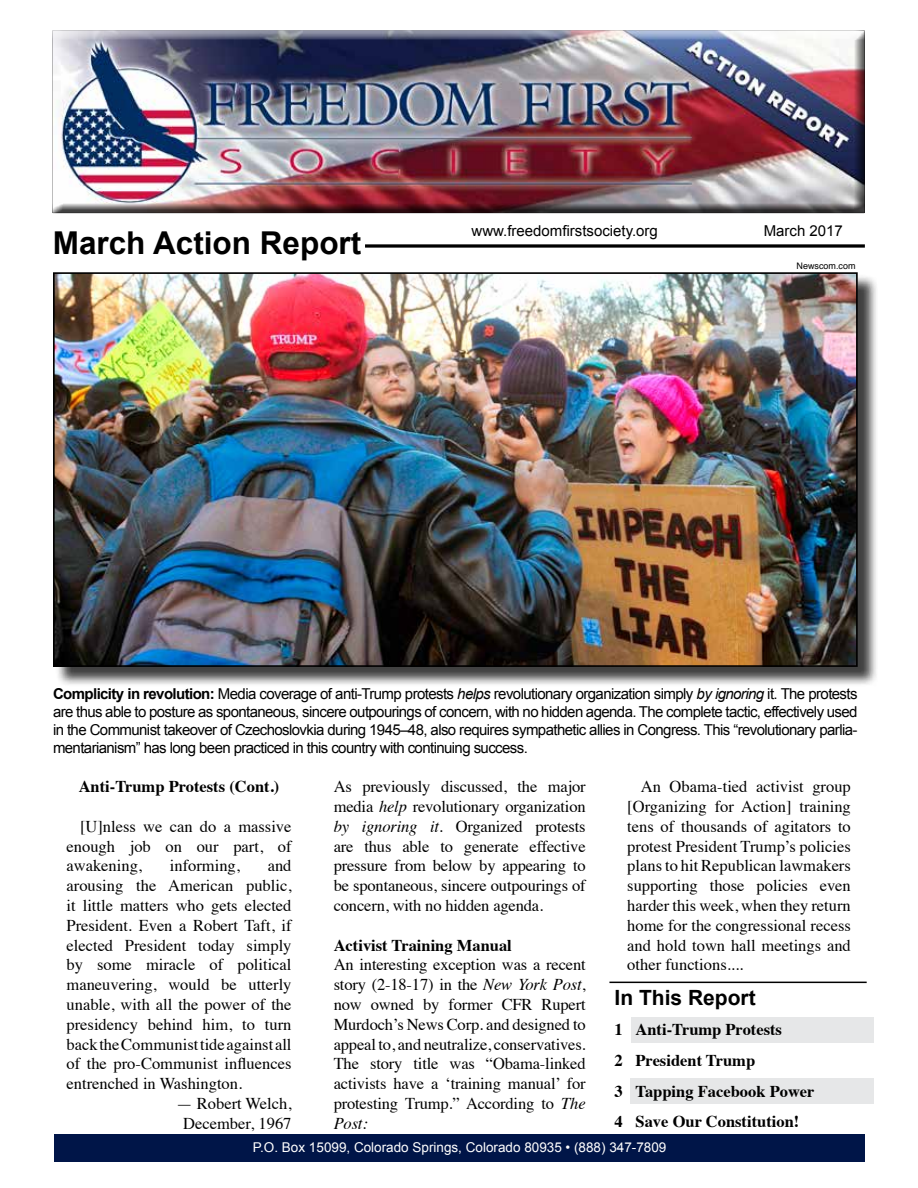
<style>
.page{position:relative;width:918px;height:1188px;background:#fff}
.page>*{position:absolute;margin:0;border:0;box-sizing:border-box;transform-origin:0 0}
.t1{font:700 31.5px "Arial";color:#000}
.t2{font:700 21px "Arial";color:#000}
.t3{font:16.5px/19.8px "Times";color:#000;text-align:justify}
.t4{font:700 16.5px/30.6px "Times";color:#000}
.t5{font:15px/18px "Arial";letter-spacing:-.04em;color:#000;text-align:justify}
.t6{font:15px "Arial";color:#000}
.t7{font:13.5px "Arial";color:#fff}
.t8{font:9px "Helvetica";color:#000}
.s1{font-weight:700}
.s2{font-style:italic}
</style>
<div class="page">
<div style="left:52px;top:30px;width:813px;height:183px;background:#000;opacity:.75"></div>
<svg style="left:365px;top:244px;width:500px;height:4px;background:#2e2e2e"></svg>
<div style="left:55px;top:1135px;width:810px;height:27px;background:#001548"></div>
<div style="left:630px;top:1079px;width:244px;height:25px;background:#e6e7e8"></div>
<hr style="left:609px;top:982px;width:258px;height:1px;background:#000">
<div style="left:632px;top:1017px;width:242px;height:25px;background:#e6e7e8"></div>
<div style="left:55px;top:275px;width:823px;height:413px;background:#000;opacity:.75"></div>
<img style="left:56px;top:275px;width:799px;height:389px">
<div style="left:53px;top:272px;width:805px;height:395px;border:2px solid #000"></div>
<h1 class="t1" style="left:53px;top:222px;width:310px">March Action Report</h1>
<p class="t6" style="left:472px;top:221px;width:188px">www.freedomfirstsociety.org</p>
<p class="t6" style="left:764px;top:220px;width:81px">March 2017</p>
<p class="t8" style="left:797px;top:259px;width:61px">Newscom.com</p>
<p class="t5" style="left:53px;top:685px;width:806px"><span class="s1">Complicity in revolution:</span> Media coverage of anti-Trump protests <span class="s2">helps</span> revolutionary organization simply <span class="s2">by ignoring</span> it. The protests are thus able to posture as spontaneous, sincere outpourings of concern, with no hidden agenda. The complete tactic, effectively used in the Communist takeover of Czechoslovkia during 1945–48, also requires sympathetic allies in Congress. This “revolutionary parlia&shy;mentarianism” has long been practiced in this country with continuing success.</p>
<p class="t4" style="left:79px;top:770px;width:202px">Anti-Trump Protests (Cont.)</p>
<p class="t3" style="left:67px;top:815px;width:227px;text-indent:13px">[U]nless we can do a massive enough job on our part, of awakening,</p>
<p class="t3" style="left:67px;top:854px;width:227px;text-indent:201px">and arousing the American public, it little matters who gets elected President. Even a Robert Taft, if elected President today simply by some miracle of political maneuvering, would be utterly unable, with all the power of the presidency behind him, to turn back the Communist tide against all of the pro-Communist influences entrenched in Washington.</p>
<p class="t3" style="left:176px;top:1092px;width:117px;text-align:center">— Robert Welch,<br>December, 1967</p>
<p class="t3" style="left:170px;top:854px;width:72px">informing,</p>
<p class="t3" style="left:334px;top:775px;width:254px">As previously discussed, the major media <span class="s2">help</span> revolutionary organization <span class="s2">by ignoring it</span>. Organized protests are thus able to generate effective pressure from below by appearing to be spontaneous, sincere outpourings of concern, with no hidden agenda.</p>
<p class="t4" style="left:334px;top:928px;width:180px">Activist Training Manual</p>
<p class="t3" style="left:334px;top:953px;width:254px">An interesting exception was a recent story (2-18-17) in the <span class="s2">New York Post</span>, now owned by former CFR Rupert Murdoch’s News Corp. and designed to appeal to, and neutralize, conservatives.<br>The story title was “Obama-linked activists have a ‘training manual’ for protesting Trump.” According to <span class="s2">The Post:</span></p>
<p class="t3" style="left:627px;top:775px;width:225px;text-indent:13px">An Obama-tied activist group [Organizing for Action] training tens of thousands of agitators to protest President Trump’s policies plans to hit Republican lawmakers supporting those policies even harder this week, when they return home for the congressional recess and hold town hall meetings and other functions....</p>
<p class="t2" style="left:615px;top:984px;width:143px">In This Report</p>
<p class="t4" style="left:615px;top:1013px;width:202px">1 Anti-Trump Protests<br>2 President Trump<br>3 Tapping Facebook Power<br>4 Save Our Constitution!</p>
<p class="t7" style="left:253px;top:1138px;width:415px">P.O. Box 15099, Colorado Springs, Colorado 80935 • (888) 347-7809</p>
</div>
